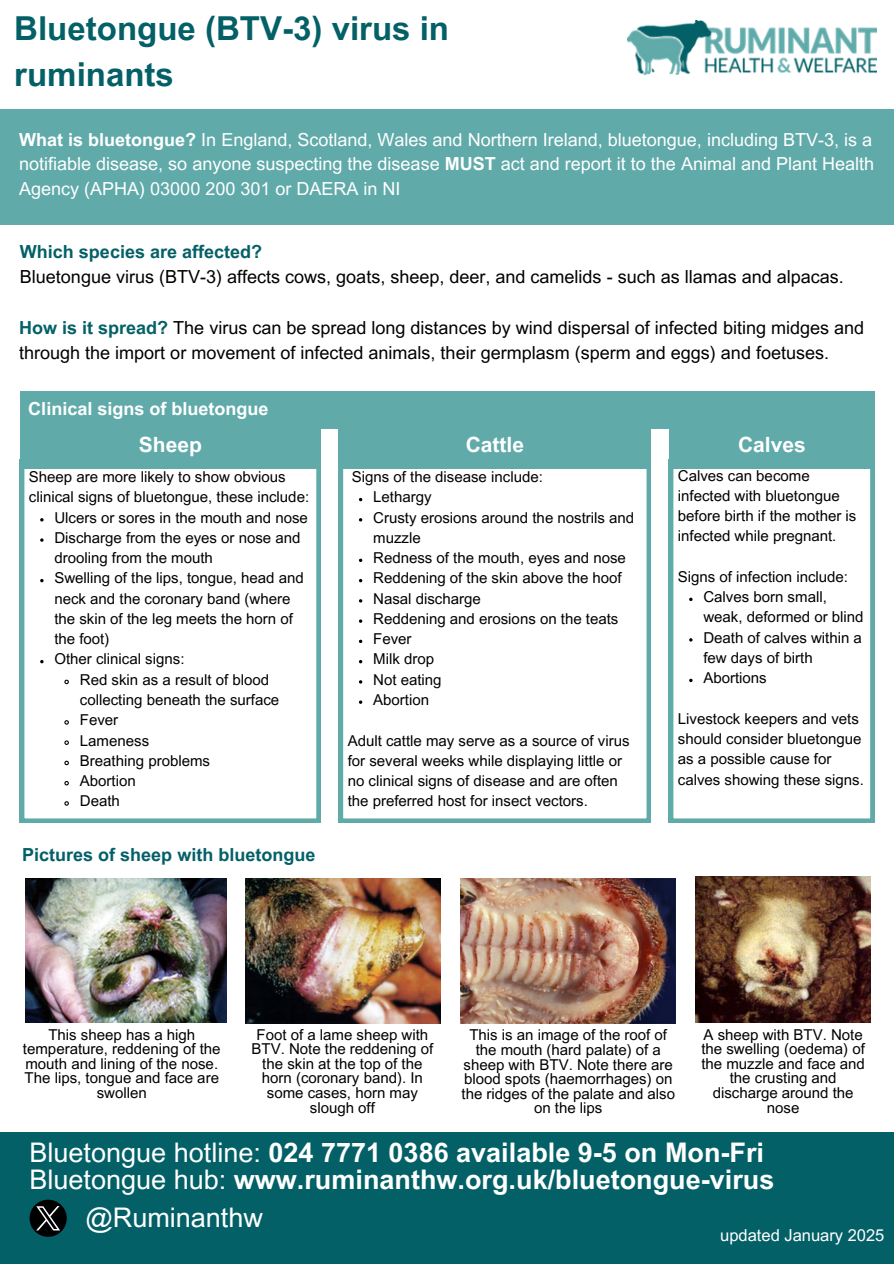
<style>
.page{position:relative;width:894px;height:1264px;background:#fff}
.page>*{position:absolute;margin:0;border:0;box-sizing:border-box;transform-origin:0 0}
.t1{font:700 33px/46.2px "Arial MT Pro";color:#046067}
.t2{font:700 27px/27px "Arial MT Pro";color:#fff}
.t3{font:27px "Arial MT Pro";color:#fff}
.t4{font:700 21px "Arial MT Pro";color:#fff}
.t5{font:18px/24.8px "Arial MT Pro";color:#000}
.t6{font:18px/24.8px "Arial MT Pro";color:#fff;text-align:justify}
.t7{font:700 18px "Arial MT Pro";color:#046067}
.t8{font:700 18px "Arial MT Pro";color:#fff}
.t9{font:16.5px "Arial MT Pro";color:#fff}
.t10{font:15px/14.7px "Arial MT Pro";color:#000}
.s1{font-weight:700}
.s2{font-weight:700;color:#046067}
.s3{font-weight:400}
</style>
<div class="page">
<div style="left:0;top:1131px;width:893px;height:132px;background:#046067"></div>
<img style="left:627px;top:20px;width:249px;height:54px">
<img style="left:460px;top:878px;width:215px;height:145px">
<img style="left:246px;top:878px;width:194px;height:145px">
<img style="left:695px;top:876px;width:175px;height:146px">
<img style="left:25px;top:878px;width:201px;height:144px">
<svg style="left:20px;top:468px;width:300px;height:355px"></svg>
<svg style="left:40px;top:518px;width:4px;height:3px"></svg>
<svg style="left:40px;top:538px;width:4px;height:4px"></svg>
<svg style="left:40px;top:579px;width:4px;height:3px"></svg>
<svg style="left:40px;top:660px;width:4px;height:3px"></svg>
<svg style="left:63px;top:678px;width:7px;height:7px"></svg>
<svg style="left:63px;top:719px;width:7px;height:6px"></svg>
<svg style="left:63px;top:739px;width:7px;height:6px"></svg>
<svg style="left:63px;top:759px;width:7px;height:7px"></svg>
<svg style="left:63px;top:780px;width:7px;height:6px"></svg>
<svg style="left:63px;top:800px;width:7px;height:6px"></svg>
<svg style="left:338px;top:468px;width:312px;height:355px"></svg>
<svg style="left:359px;top:558px;width:3px;height:4px"></svg>
<svg style="left:359px;top:619px;width:3px;height:4px"></svg>
<svg style="left:359px;top:639px;width:3px;height:4px"></svg>
<svg style="left:359px;top:700px;width:3px;height:4px"></svg>
<svg style="left:668px;top:459px;width:206px;height:364px"></svg>
<svg style="left:689px;top:597px;width:3px;height:4px"></svg>
<svg style="left:689px;top:678px;width:3px;height:4px"></svg>
<div style="left:20px;top:429px;width:301px;height:39px;background:#61aaaa"></div>
<div style="left:338px;top:429px;width:312px;height:39px;background:#61aaaa"></div>
<div style="left:669px;top:429px;width:205px;height:39px;background:#61aaaa"></div>
<div style="left:20px;top:391px;width:854px;height:38px;background:#61aaaa"></div>
<svg style="left:30px;top:1199px;width:37px;height:37px"></svg>
<div style="left:0;top:109px;width:893px;height:116px;background:#61aaaa"></div>
<p class="t1" style="left:14px;top:9px;width:436px">Bluetongue (BTV-3) virus in ruminants</p>
<p class="t6" style="left:19px;top:129px;width:856px"><span class="s1">What is bluetongue?</span> In England, Scotland, Wales and Northern Ireland, bluetongue, including BTV-3, is a notifiable disease, so anyone suspecting the disease <span class="s1">MUST</span> act and report it to the Animal and Plant Health Agency (APHA) 03000 200 301 or DAERA in NI</p>
<p class="t5" style="left:20px;top:241px;width:825px"><span class="s2">Which species are affected?<br></span>Bluetongue virus (BTV-3) affects cows, goats, sheep, deer, and camelids - such as llamas and alpacas.</p>
<p class="t5" style="left:19px;top:318px;width:846px"><span class="s2">How is it spread?</span> The virus can be spread long distances by wind dispersal of infected biting midges and through the import or movement of infected animals, their germplasm (sperm and eggs) and foetuses.</p>
<p class="t8" style="left:28px;top:402px;width:242px">Clinical signs of bluetongue</p>
<p class="t4" style="left:139px;top:437px;width:64px">Sheep</p>
<h3 class="t4" style="left:465px;top:437px;width:60px">Cattle</h3>
<p class="t4" style="left:737px;top:437px;width:69px">Calves</p>
<p class="t10" style="left:29px;top:468px;width:282px;line-height:20.2px">Sheep are more likely to show obvious clinical signs of bluetongue, these include:</p>
<h5 class="t10" style="left:54px;top:512px;width:255px">Ulcers or sores in the mouth and nose</h5>
<h5 class="t10" style="left:54px;top:529px;width:247px;line-height:20.2px">Discharge from the eyes or nose and drooling from the mouth</h5>
<h5 class="t10" style="left:54px;top:570px;width:251px;line-height:20.2px">Swelling of the lips, tongue, head and neck and the coronary band (where the skin of the leg meets the horn of the foot)</h5>
<h4 class="t10" style="left:54px;top:653px;width:131px">Other clinical signs:</h4>
<h3 class="t10" style="left:80px;top:671px;width:201px;line-height:20.2px">Red skin as a result of blood collecting beneath the surface</h3>
<p class="t10" style="left:80px;top:714px;width:40px">Fever</p>
<p class="t10" style="left:80px;top:734px;width:71px">Lameness</p>
<p class="t10" style="left:80px;top:755px;width:131px">Breathing problems</p>
<p class="t10" style="left:80px;top:775px;width:57px">Abortion</p>
<p class="t10" style="left:80px;top:795px;width:42px">Death</p>
<h1 class="t7" style="left:22px;top:847px;width:295px">Pictures of sheep with bluetongue</h1>
<p class="t10" style="left:352px;top:471px;width:192px">Signs of the disease include:</p>
<p class="t10" style="left:373px;top:491px;width:60px">Lethargy</p>
<p class="t10" style="left:373px;top:509px;width:262px;line-height:20.2px">Crusty erosions around the nostrils and muzzle</p>
<p class="t10" style="left:373px;top:552px;width:254px">Redness of the mouth, eyes and nose</p>
<p class="t10" style="left:373px;top:572px;width:250px">Reddening of the skin above the hoof</p>
<p class="t10" style="left:373px;top:593px;width:109px">Nasal discharge</p>
<h3 class="t10" style="left:373px;top:613px;width:247px">Reddening and erosions on the teats</h3>
<p class="t10" style="left:373px;top:633px;width:40px">Fever</p>
<p class="t10" style="left:373px;top:653px;width:62px">Milk drop</p>
<p class="t10" style="left:373px;top:674px;width:70px">Not eating</p>
<p class="t10" style="left:373px;top:694px;width:57px">Abortion</p>
<p class="t10" style="left:347px;top:732px;width:283px;line-height:20.2px">Adult cattle may serve as a source of virus for several weeks while displaying little or no clinical signs of disease and are often the preferred host for insect vectors.</p>
<p class="t10" style="left:677px;top:467px;width:180px;line-height:20.2px">Calves can become infected with bluetongue before birth if the mother is infected while pregnant.</p>
<p class="t10" style="left:677px;top:571px;width:172px">Signs of infection include:</p>
<p class="t10" style="left:703px;top:588px;width:162px;line-height:20.2px">Calves born small, weak, deformed or blind</p>
<p class="t10" style="left:703px;top:629px;width:160px;line-height:20.2px">Death of calves within a few days of birth</p>
<p class="t10" style="left:703px;top:672px;width:65px">Abortions</p>
<p class="t10" style="left:677px;top:710px;width:187px;line-height:20.2px">Livestock keepers and vets should consider bluetongue as a possible cause for calves showing these signs.</p>
<p class="t10" style="left:23px;top:1028px;width:199px;text-align:center">This sheep has a high temperature, reddening of the mouth and lining of the nose.<br>The lips, tongue and face are swollen</p>
<p class="t10" style="left:251px;top:1028px;width:183px;text-align:center">Foot of a lame sheep with<br>BTV. Note the reddening of the skin at the top of the horn (coronary band). In some cases, horn may slough off</p>
<p class="t10" style="left:461px;top:1029px;width:215px;text-align:center">This is an image of the roof of the mouth (hard palate) of a sheep with BTV. Note there are blood spots (haemorrhages) on the ridges of the palate and also on the lips</p>
<h4 class="t10" style="left:701px;top:1028px;width:165px;text-align:center">A sheep with BTV. Note the swelling (oedema) of the muzzle and face and the crusting and discharge around the nose</h4>
<p class="t2" style="left:30px;top:1142px;width:746px"><span class="s3">Bluetongue hotline:</span> 024 7771 0386 available 9-5 on Mon-Fri<br><span class="s3">Bluetongue hub:</span> www.ruminanthw.org.uk/bluetongue-virus</p>
<p class="t3" style="left:85px;top:1207px;width:179px">@Ruminanthw</p>
<p class="t9" style="left:720px;top:1228px;width:166px">updated January 2025</p>
</div>
